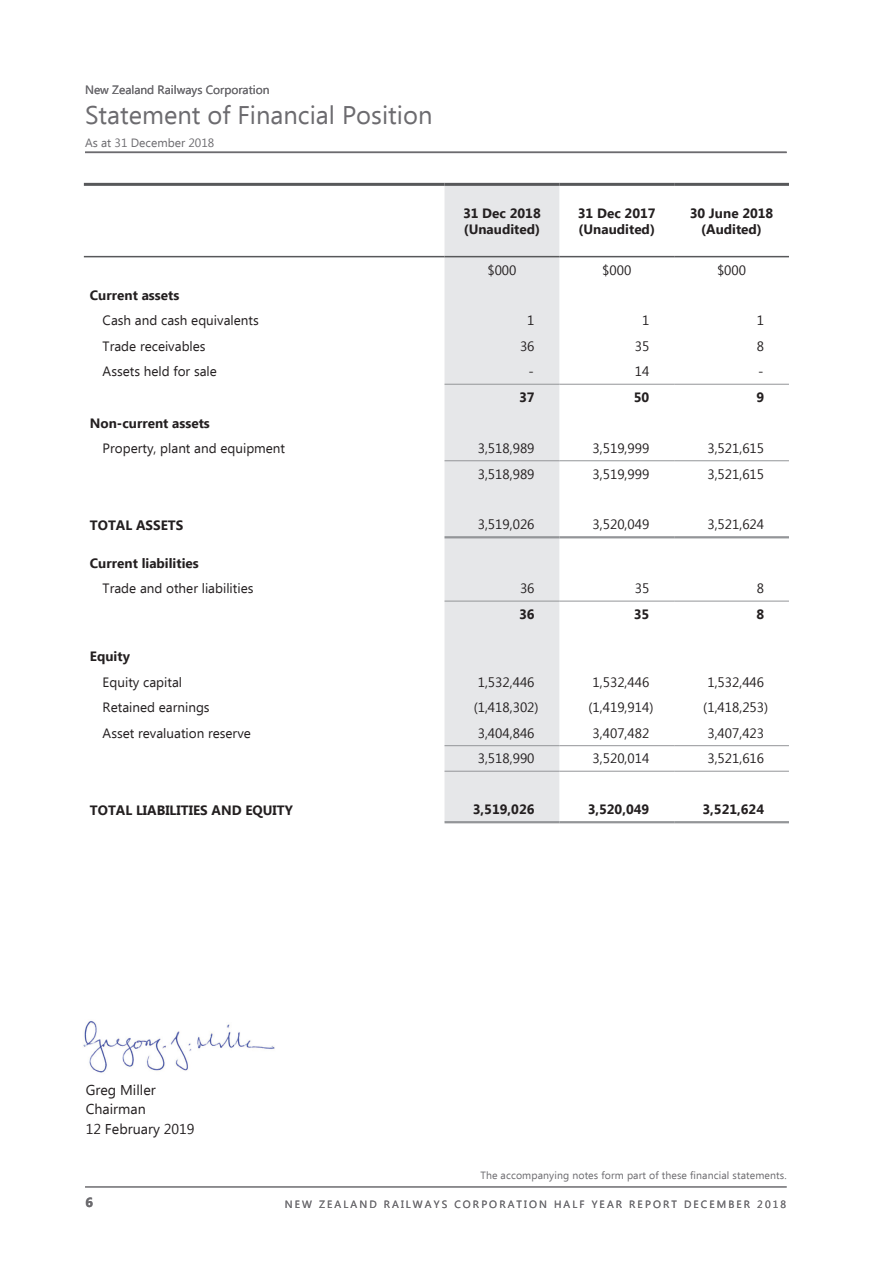
<style>
.page{position:relative;width:893px;height:1263px;background:#fff}
.page>*{position:absolute;margin:0;border:0;box-sizing:border-box;transform-origin:0 0}
.t1{font:25.5px "Ebrima";color:#6c6b6f}
.t2{font:14.25px/19.5px "Ebrima";color:#231f20}
.t3{font:13.5px "Ebrima";color:#231f20}
.t4{font:700 13.5px/16.2px "Ebrima";color:#231f20}
.t5{font:700 13.2px "Ebrima";color:#6c6b6f}
.t6{font:12px "Ebrima";color:#6c6b6f}
.t7{font:10.5px "Ebrima";letter-spacing:.2em;color:#6c6b6f}
.t8{font:10.5px "Ebrima";letter-spacing:.01em;color:#6c6b6f}
</style>
<div class="page">
<hr style="left:85px;top:1186px;width:702px;height:1px;background:#6c6b6f">
<hr style="left:85px;top:152px;width:702px;height:1px;background:#6c6b6f">
<div style="left:445px;top:186px;width:114px;height:635px;background:#e6e7e9"></div>
<hr style="left:445px;top:460px;width:114px;height:1px;background:#939598">
<hr style="left:559px;top:460px;width:115px;height:1px;background:#939598">
<hr style="left:674px;top:460px;width:115px;height:1px;background:#939598">
<hr style="left:445px;top:821px;width:114px;height:2px;background:#939598">
<hr style="left:559px;top:821px;width:115px;height:2px;background:#939598">
<hr style="left:674px;top:821px;width:115px;height:2px;background:#939598">
<hr style="left:445px;top:384px;width:114px;height:1px;background:#939598">
<hr style="left:559px;top:384px;width:115px;height:1px;background:#939598">
<hr style="left:674px;top:384px;width:115px;height:1px;background:#939598">
<hr style="left:445px;top:536px;width:114px;height:2px;background:#939598">
<hr style="left:559px;top:536px;width:115px;height:2px;background:#939598">
<hr style="left:674px;top:536px;width:115px;height:2px;background:#939598">
<hr style="left:84px;top:183px;width:361px;height:3px;background:#57585a">
<hr style="left:445px;top:183px;width:114px;height:3px;background:#57585a">
<hr style="left:559px;top:183px;width:115px;height:3px;background:#57585a">
<hr style="left:674px;top:183px;width:115px;height:3px;background:#57585a">
<hr style="left:84px;top:256px;width:361px;height:1px;background:#57585a">
<hr style="left:445px;top:256px;width:114px;height:1px;background:#57585a">
<hr style="left:559px;top:256px;width:115px;height:1px;background:#57585a">
<hr style="left:674px;top:256px;width:115px;height:1px;background:#57585a">
<hr style="left:445px;top:601px;width:114px;height:1px;background:#939598">
<hr style="left:559px;top:601px;width:115px;height:1px;background:#939598">
<hr style="left:674px;top:601px;width:115px;height:1px;background:#939598">
<hr style="left:445px;top:771px;width:114px;height:1px;background:#939598">
<hr style="left:559px;top:771px;width:115px;height:1px;background:#939598">
<hr style="left:674px;top:771px;width:115px;height:1px;background:#939598">
<hr style="left:445px;top:745px;width:114px;height:1px;background:#939598">
<hr style="left:559px;top:745px;width:115px;height:1px;background:#939598">
<hr style="left:674px;top:745px;width:115px;height:1px;background:#939598">
<img style="left:83px;top:1021px;width:192px;height:52px">
<p class="t6" style="left:85px;top:81px;width:186px">New Zealand Railways Corporation</p>
<h1 class="t1" style="left:85px;top:97px;width:349px">Statement of Financial Position</h1>
<p class="t6" style="left:85px;top:134px;width:131px">As at 31 December 2018</p>
<p class="t4" style="left:463px;top:206px;width:79px">31 Dec 2018 (Unaudited)</p>
<p class="t4" style="left:578px;top:206px;width:79px">31 Dec 2017 (Unaudited)</p>
<p class="t4" style="left:690px;top:206px;width:85px;text-align:center">30 June 2018 (Audited)</p>
<p class="t3" style="left:487px;top:260px;width:31px">$000</p>
<p class="t3" style="left:602px;top:260px;width:31px">$000</p>
<p class="t3" style="left:717px;top:260px;width:31px">$000</p>
<p class="t4" style="left:90px;top:288px;width:91px">Current assets</p>
<p class="t3" style="left:103px;top:311px;width:158px">Cash and cash equivalents</p>
<p class="t3" style="left:527px;top:311px;width:9px">1</p>
<p class="t3" style="left:642px;top:311px;width:9px">1</p>
<p class="t3" style="left:757px;top:311px;width:9px">1</p>
<p class="t3" style="left:103px;top:336px;width:105px">Trade receivables</p>
<p class="t3" style="left:520px;top:336px;width:16px">36</p>
<p class="t3" style="left:635px;top:336px;width:16px">35</p>
<p class="t3" style="left:757px;top:336px;width:9px">8</p>
<p class="t3" style="left:103px;top:362px;width:116px">Assets held for sale</p>
<p class="t3" style="left:529px;top:362px;width:7px">-</p>
<p class="t3" style="left:635px;top:362px;width:16px">14</p>
<p class="t3" style="left:758px;top:362px;width:7px">-</p>
<p class="t4" style="left:519px;top:390px;width:17px">37</p>
<p class="t4" style="left:634px;top:390px;width:17px">50</p>
<p class="t4" style="left:756px;top:390px;width:9px">9</p>
<p class="t4" style="left:90px;top:415px;width:122px">Non-current assets</p>
<p class="t3" style="left:103px;top:439px;width:184px">Property, plant and equipment</p>
<p class="t3" style="left:478px;top:438px;width:58px">3,518,989</p>
<p class="t3" style="left:593px;top:438px;width:58px">3,519,999</p>
<p class="t3" style="left:707px;top:438px;width:58px">3,521,615</p>
<p class="t3" style="left:478px;top:464px;width:58px">3,518,989</p>
<p class="t3" style="left:593px;top:464px;width:58px">3,519,999</p>
<p class="t3" style="left:707px;top:464px;width:58px">3,521,615</p>
<p class="t4" style="left:90px;top:517px;width:95px">TOTAL ASSETS</p>
<p class="t3" style="left:478px;top:514px;width:58px">3,519,026</p>
<p class="t3" style="left:593px;top:514px;width:58px">3,520,049</p>
<p class="t3" style="left:707px;top:514px;width:58px">3,521,624</p>
<p class="t4" style="left:90px;top:556px;width:110px">Current liabilities</p>
<p class="t3" style="left:103px;top:579px;width:152px">Trade and other liabilities</p>
<p class="t3" style="left:520px;top:579px;width:16px">36</p>
<p class="t3" style="left:635px;top:579px;width:16px">35</p>
<p class="t3" style="left:757px;top:579px;width:9px">8</p>
<p class="t4" style="left:519px;top:607px;width:17px">36</p>
<p class="t4" style="left:634px;top:607px;width:17px">35</p>
<p class="t4" style="left:756px;top:607px;width:9px">8</p>
<p class="t4" style="left:90px;top:649px;width:42px">Equity</p>
<p class="t3" style="left:103px;top:672px;width:81px">Equity capital</p>
<p class="t3" style="left:478px;top:672px;width:58px">1,532,446</p>
<p class="t3" style="left:593px;top:672px;width:58px">1,532,446</p>
<p class="t3" style="left:707px;top:672px;width:58px">1,532,446</p>
<p class="t3" style="left:103px;top:698px;width:109px">Retained earnings</p>
<p class="t3" style="left:474px;top:698px;width:66px">(1,418,302)</p>
<p class="t3" style="left:588px;top:698px;width:66px">(1,419,914)</p>
<p class="t3" style="left:703px;top:698px;width:66px">(1,418,253)</p>
<p class="t3" style="left:103px;top:723px;width:150px">Asset revaluation reserve</p>
<p class="t3" style="left:478px;top:723px;width:58px">3,404,846</p>
<p class="t3" style="left:593px;top:723px;width:58px">3,407,482</p>
<p class="t3" style="left:707px;top:723px;width:58px">3,407,423</p>
<p class="t3" style="left:478px;top:749px;width:58px">3,518,990</p>
<p class="t3" style="left:593px;top:749px;width:58px">3,520,014</p>
<p class="t3" style="left:707px;top:749px;width:58px">3,521,616</p>
<p class="t4" style="left:90px;top:802px;width:205px">TOTAL LIABILITIES AND EQUITY</p>
<p class="t4" style="left:473px;top:802px;width:63px">3,519,026</p>
<p class="t4" style="left:588px;top:802px;width:63px">3,520,049</p>
<p class="t4" style="left:702px;top:802px;width:63px">3,521,624</p>
<p class="t2" style="left:86px;top:1081px;width:110px">Greg Miller<br>Chairman<br>12 February 2019</p>
<p class="t5" style="left:85px;top:1192px;width:9px">6</p>
<p class="t8" style="left:480px;top:1167px;width:308px">The accompanying notes form part of these financial statements.</p>
<p class="t7" style="left:285px;top:1196px;width:503px">NEW ZEALAND RAILWAYS CORPORATION HALF YEAR REPORT DECEMBER 2018</p>
</div>
